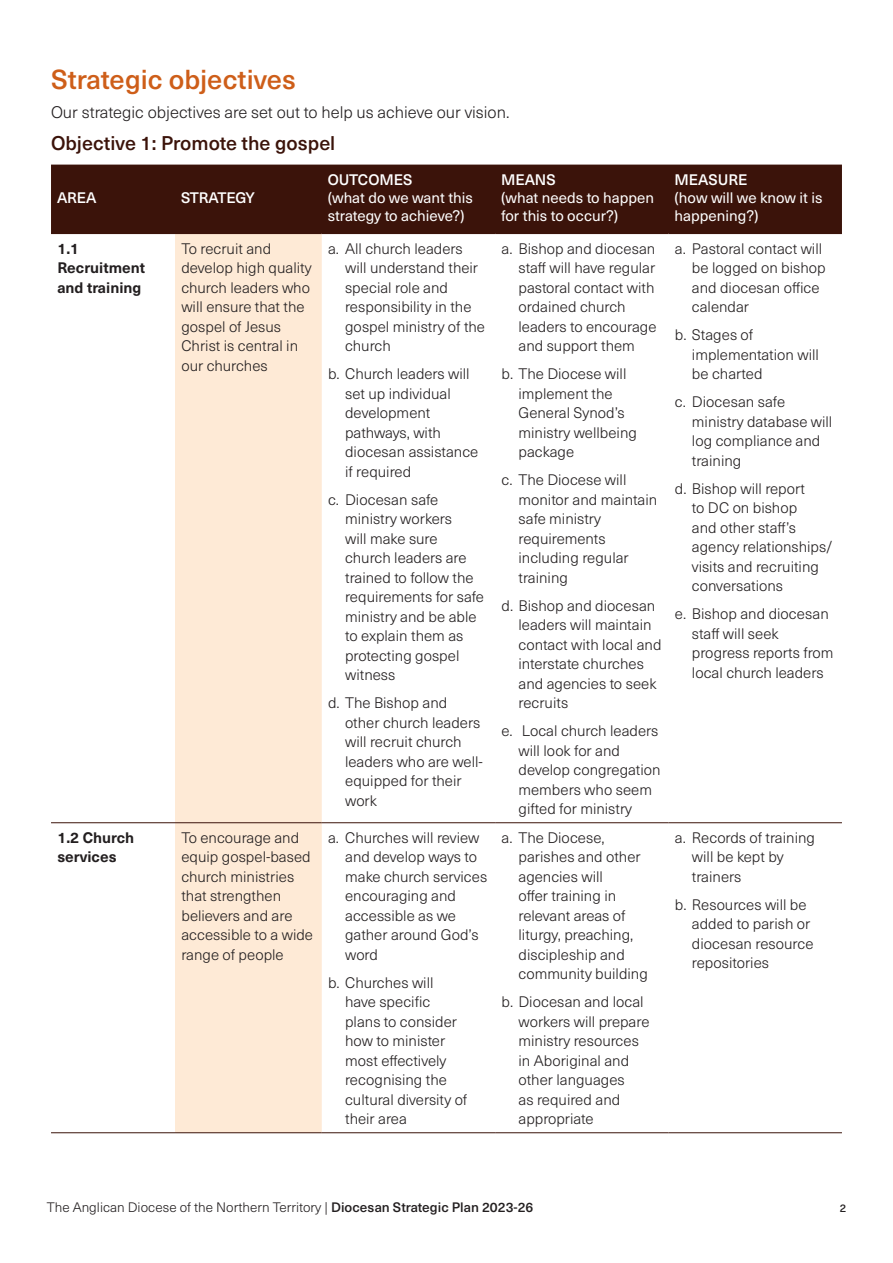
<style>
.page{position:relative;width:893px;height:1263px;background:#fff}
.page>*{position:absolute;margin:0;border:0;box-sizing:border-box;transform-origin:0 0}
.t1{font:500 27px "Neue Haas Unica W1 G";color:#ce5e19}
.t2{font:500 19.5px "Neue Haas Unica W1 G";color:#3b130a}
.t3{font:300 16.5px "Neue Haas Unica W1 G";color:#231f20}
.t4{font:300 15px/19.5px "Neue Haas Unica W1 G";color:#231f20}
.t5{font:15px/18px "Neue Haas Unica W1 G";color:#fff}
.t6{font:700 15px/19.5px "Neue Haas Unica W1 G";color:#231f20}
.t7{font:500 15px "Neue Haas Unica W1 G";color:#fff}
.t8{font:500 15px "Neue Haas Unica W1 G";letter-spacing:-.02em;color:#fff}
.t9{font:300 13.5px "Neue Haas Unica W1 G";color:#231f20}
.t10{font:13.5px "Neue Haas Unica W1 G";color:#231f20}
.s1{font-weight:500}
</style>
<div class="page">
<div style="left:51px;top:165px;width:791px;height:68px;background:#3b130a"></div>
<div style="left:175px;top:234px;width:147px;height:898px;background:#feead6"></div>
<hr style="left:51px;top:822px;width:124px;height:1px;background:#3b130a">
<hr style="left:175px;top:822px;width:147px;height:1px;background:#3b130a">
<hr style="left:322px;top:822px;width:173px;height:1px;background:#3b130a">
<hr style="left:495px;top:822px;width:174px;height:1px;background:#3b130a">
<hr style="left:669px;top:822px;width:173px;height:1px;background:#3b130a">
<hr style="left:51px;top:1132px;width:124px;height:1px;background:#3b130a">
<hr style="left:175px;top:1132px;width:147px;height:1px;background:#3b130a">
<hr style="left:322px;top:1132px;width:173px;height:1px;background:#3b130a">
<hr style="left:495px;top:1132px;width:174px;height:1px;background:#3b130a">
<hr style="left:669px;top:1132px;width:173px;height:1px;background:#3b130a">
<hr style="left:51px;top:233px;width:124px;height:1px;background:#3b130a">
<hr style="left:175px;top:233px;width:147px;height:1px;background:#3b130a">
<hr style="left:322px;top:233px;width:173px;height:1px;background:#3b130a">
<hr style="left:495px;top:233px;width:174px;height:1px;background:#3b130a">
<hr style="left:669px;top:233px;width:173px;height:1px;background:#3b130a">
<h1 class="t1" style="left:51px;top:59px;width:246px">Strategic objectives</h1>
<p class="t3" style="left:51px;top:100px;width:460px">Our strategic objectives are set out to help us achieve our vision.</p>
<h2 class="t2" style="left:51px;top:129px;width:286px">Objective 1: Promote the gospel</h2>
<p class="t7" style="left:57px;top:186px;width:41px">AREA</p>
<p class="t8" style="left:181px;top:186px;width:75px">STRATEGY</p>
<p class="t7" style="left:328px;top:168px;width:86px">OUTCOMES</p>
<p class="t5" style="left:328px;top:187px;width:147px">(what do we want this strategy to achieve?)</p>
<p class="t7" style="left:501px;top:168px;width:56px">MEANS</p>
<p class="t5" style="left:501px;top:187px;width:154px">(what needs to happen for this to occur?)</p>
<p class="t6" style="left:57px;top:238px;width:89px">1.1<br>Recruitment and training</p>
<p class="t4" style="left:181px;top:238px;width:132px">To recruit and develop high quality church leaders who will ensure that the gospel of Jesus<br>Christ is central in our churches</p>
<p class="t4" style="left:345px;top:238px;width:141px;text-indent:-17px">a. All church leaders will understand their special role and responsibility in the gospel ministry of the church</p>
<p class="t4" style="left:345px;top:363px;width:135px;text-indent:-17px">b. Church leaders will set up individual development pathways, with diocesan assistance if required</p>
<p class="t4" style="left:345px;top:489px;width:140px;text-indent:-17px">c. Diocesan safe ministry workers<br>will make sure church leaders are trained to follow the requirements for safe ministry and be able to explain them as protecting gospel witness</p>
<p class="t4" style="left:345px;top:692px;width:139px;text-indent:-17px">d. The Bishop and other church leaders will recruit church leaders who are well&shy;equipped for their work</p>
<p class="t6" style="left:57px;top:827px;width:78px">1.2 Church services</p>
<p class="t4" style="left:181px;top:827px;width:133px">To encourage and equip gospel-based church ministries that strengthen believers and are accessible to a wide range of people</p>
<p class="t4" style="left:345px;top:827px;width:144px;text-indent:-17px">a. Churches will review and develop ways to make church services encouraging and accessible as we gather around God’s word</p>
<p class="t4" style="left:345px;top:972px;width:124px;text-indent:-17px">b. Churches will have specific plans to consider how to minister most effectively recognising the cultural diversity of their area</p>
<p class="t4" style="left:518px;top:238px;width:139px;text-indent:-17px">a. Bishop and diocesan staff will have regular pastoral contact with ordained church leaders to encourage and support them</p>
<p class="t4" style="left:518px;top:363px;width:120px;text-indent:-17px">b. The Diocese will implement the<br>General Synod’s ministry wellbeing package</p>
<p class="t4" style="left:518px;top:469px;width:140px;text-indent:-17px">c. The Diocese will monitor and maintain safe ministry requirements including regular training</p>
<p class="t4" style="left:518px;top:595px;width:144px;text-indent:-17px">d. Bishop and diocesan leaders will maintain contact with local and interstate churches and agencies to seek recruits</p>
<p class="t4" style="left:518px;top:720px;width:144px;text-indent:-17px">e. Local church leaders will look for and develop congregation members who seem gifted for ministry</p>
<p class="t4" style="left:518px;top:827px;width:131px;text-indent:-17px">a. The Diocese, parishes and other agencies will<br>offer training in relevant areas of liturgy, preaching, discipleship and community building</p>
<p class="t4" style="left:518px;top:991px;width:132px;text-indent:-17px">b. Diocesan and local workers will prepare ministry resources in Aboriginal and other languages<br>as required and appropriate</p>
<p class="t7" style="left:674px;top:168px;width:74px">MEASURE</p>
<p class="t5" style="left:674px;top:187px;width:150px">(how will we know it is happening?)</p>
<p class="t4" style="left:692px;top:238px;width:135px;text-indent:-17px">a. Pastoral contact will be logged on bishop and diocesan office calendar</p>
<p class="t4" style="left:692px;top:324px;width:128px;text-indent:-17px">b. Stages of implementation will be charted</p>
<p class="t4" style="left:692px;top:391px;width:142px;text-indent:-17px">c. Diocesan safe ministry database will log compliance and training</p>
<p class="t4" style="left:692px;top:478px;width:142px;text-indent:-17px">d. Bishop will report<br>to DC on bishop<br>and other staff’s agency relationships/ visits and recruiting conversations</p>
<p class="t4" style="left:692px;top:603px;width:143px;text-indent:-17px">e. Bishop and diocesan staff will seek progress reports from local church leaders</p>
<p class="t4" style="left:692px;top:827px;width:125px;text-indent:-17px">a. Records of training will be kept by trainers</p>
<p class="t4" style="left:692px;top:894px;width:123px;text-indent:-17px">b. Resources will be added to parish or diocesan resource repositories</p>
<p class="t9" style="left:47px;top:1197px;width:488px">The Anglican Diocese of the Northern Territory | <span class="s1">Diocesan Strategic Plan 2023-26</span></p>
<p class="t10" style="left:840px;top:1197px;width:8px">2</p>
</div>
